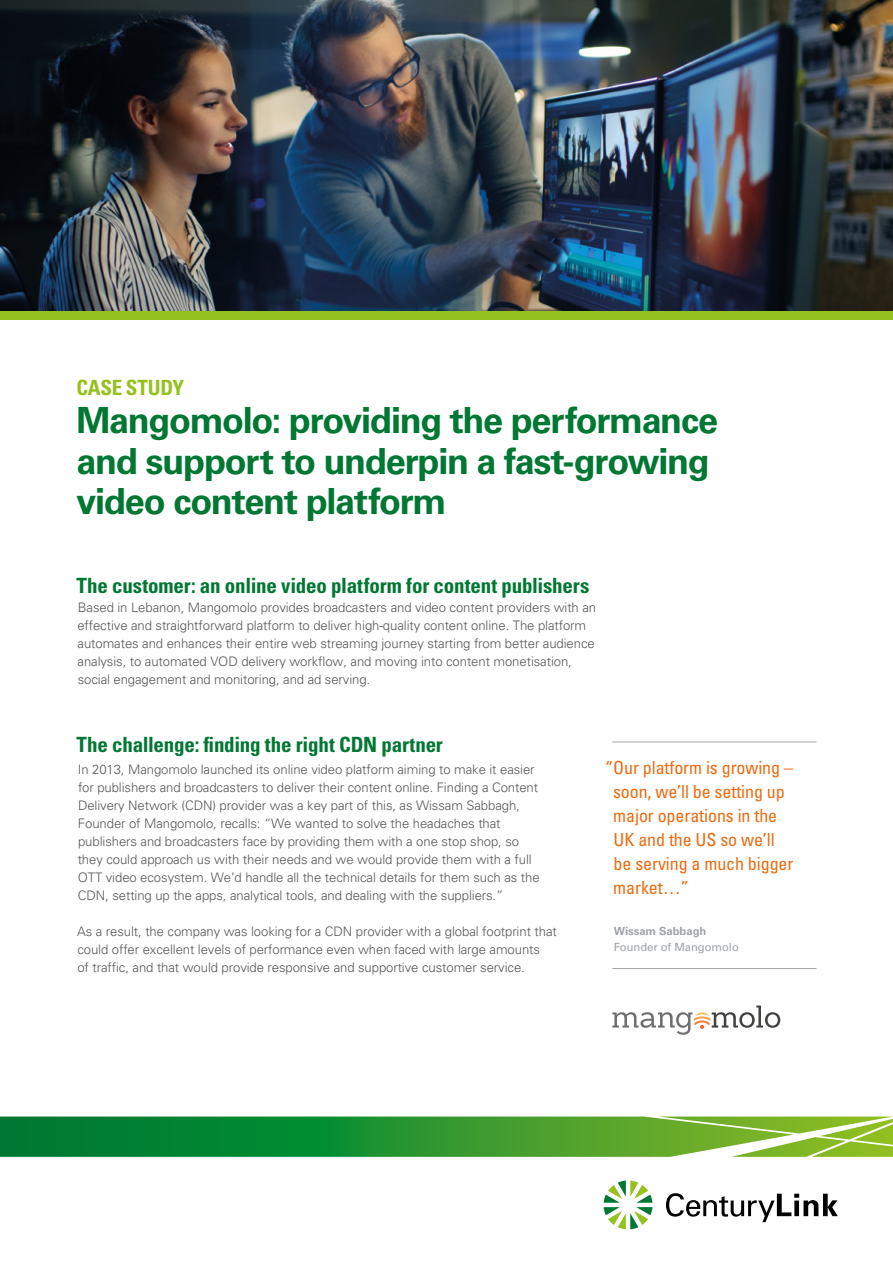
<style>
.page{position:relative;width:893px;height:1263px;background:#fff}
.page>*{position:absolute;margin:0;border:0;box-sizing:border-box;transform-origin:0 0}
.t1{font:700 36px/40.5px "Univers LT Std";letter-spacing:-.035em;color:#007732}
.t2{font:700 condensed 21px "Univers LT Std";letter-spacing:-.01em;color:#007732}
.t3{font:700 condensed 21px "Univers LT Std";letter-spacing:-.01em;color:#95c11f}
.t4{font:condensed 18px/24px "Univers LT Std";letter-spacing:-.005em;color:#ed6b10}
.t5{font:300 13.2px/18px "Univers LT Std";letter-spacing:-.005em;color:#575756}
.t6{font:11.25px "Univers LT Std";letter-spacing:-.005em;color:#9ea2a8}
.t7{font:700 11.25px "Univers LT Std";letter-spacing:-.005em;color:#9ea2a8}
</style>
<div class="page">
<svg style="left:0;top:1116px;width:893px;height:41px;background:#419e3c"></svg>
<svg style="left:604px;top:1180px;width:48px;height:49px"></svg>
<svg style="left:666px;top:1193px;width:172px;height:29px"></svg>
<img style="left:0;top:0;width:893px;height:311px">
<hr style="left:612px;top:741px;width:204px;height:1px;background:#9ea2a8">
<hr style="left:612px;top:968px;width:204px;height:1px;background:#9ea2a8">
<div style="left:0;top:311px;width:893px;height:9px;background:#95c11f"></div>
<svg style="left:612px;top:1005px;width:168px;height:30px"></svg>
<h2 class="t3" style="left:77px;top:374px;width:109px">CASE STUDY</h2>
<h1 class="t1" style="left:77px;top:401px;width:643px">Mangomolo: providing the performance and support to underpin a fast-growing video content platform</h1>
<h2 class="t2" style="left:77px;top:572px;width:514px">The customer: an online video platform for content publishers</h2>
<p class="t5" style="left:77px;top:598px;width:520px">Based in Lebanon, Mangomolo provides broadcasters and video content providers with an effective and straightforward platform to deliver high-quality content online. The platform automates and enhances their entire web streaming journey starting from better audience analysis, to automated VOD delivery workflow, and moving into content monetisation, social engagement and monitoring, and ad serving.</p>
<h2 class="t2" style="left:77px;top:732px;width:368px">The challenge: finding the right CDN partner</h2>
<p class="t5" style="left:78px;top:760px;width:463px">In 2013, Mangomolo launched its online video platform aiming to make it easier for publishers and broadcasters to deliver their content online. Finding a Content Delivery Network (CDN) provider was a key part of this, as Wissam Sabbagh, Founder of Mangomolo, recalls: “We wanted to solve the headaches that publishers and broadcasters face by providing them with a one stop shop, so they could approach us with their needs and we would provide them with a full OTT video ecosystem. We’d handle all the technical details for them such as the CDN, setting up the apps, analytical tools, and dealing with the suppliers.”</p>
<p class="t5" style="left:77px;top:922px;width:481px">As a result, the company was looking for a CDN provider with a global footprint that could offer excellent levels of performance even when faced with large amounts<br>of traffic, and that would provide responsive and supportive customer service.</p>
<h3 class="t4" style="left:613px;top:755px;width:182px;text-indent:-8px">“Our platform is growing – soon, we’ll be setting up major operations in the<br>UK and the US so we’ll be serving a much bigger market…”</h3>
<p class="t7" style="left:614px;top:924px;width:94px">Wissam Sabbagh</p>
<p class="t6" style="left:614px;top:940px;width:126px">Founder of Mangomolo</p>
</div>
